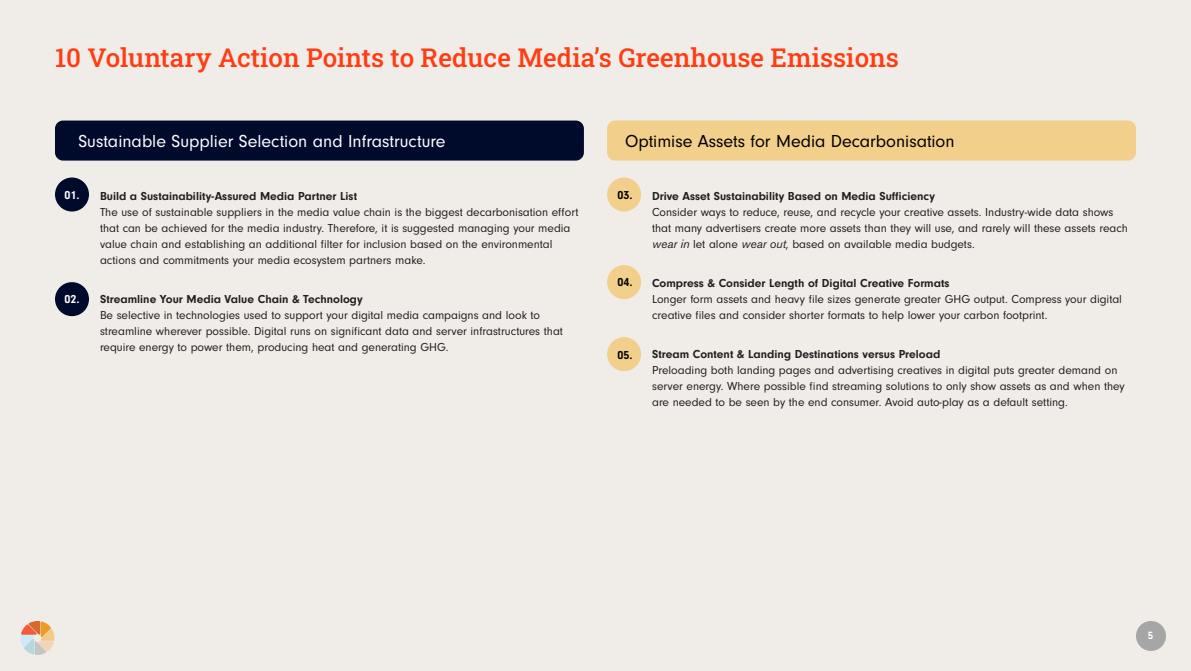
<style>
.page{position:relative;width:1191px;height:671px;background:#f0ede8}
.page>*{position:absolute;margin:0;border:0;box-sizing:border-box;transform-origin:0 0}
.t1{font:500 26px "Roboto Slab";color:#ff3d14}
.Body{font:18px "Neuzeit Gro";color:#fff}
.Body-2{font:18px "Neuzeit Gro";color:#000}
.Body-3{font:12px/16px "Neuzeit Gro";color:#231f20}
.Body-4{font:700 12px "Neuzeit Gro";color:#000001}
.Body-5{font:700 12px "Neuzeit Gro";color:#fff}
.t2{font:700 11px "Neuzeit Gro";color:#fff}
.s1{font-weight:700}
.s2{font-family:"Akzidenz Grotesk BQ";font-style:italic}
</style>
<div class="page">
<svg style="left:20px;top:621px;width:34px;height:34px"></svg>
<div style="left:1136px;top:621px;width:30px;height:30px;background:#a6a6a6;border-radius:50%"></div>
<div style="left:55px;top:177px;width:34px;height:34px;background:#000a2b;border-radius:50%"></div>
<div style="left:55px;top:120px;width:529px;height:40px;background:#000a2b;border-radius:8px"></div>
<div style="left:607px;top:120px;width:529px;height:40px;background:#f2cf8a;border-radius:8px"></div>
<div style="left:607px;top:177px;width:34px;height:34px;background:#f2cf8a;border-radius:50%"></div>
<div style="left:607px;top:265px;width:34px;height:34px;background:#f2cf8a;border-radius:50%"></div>
<div style="left:607px;top:337px;width:34px;height:34px;background:#f2cf8a;border-radius:50%"></div>
<div style="left:55px;top:282px;width:34px;height:34px;background:#000a2b;border-radius:50%"></div>
<p class="t1" style="left:55px;top:40px;width:846px">10 Voluntary Action Points to Reduce Media’s Greenhouse Emissions</p>
<p class="Body" style="left:78px;top:131px;width:369px">Sustainable Supplier Selection and Infrastructure</p>
<p class="Body-2" style="left:625px;top:131px;width:331px">Optimise Assets for Media Decarbonisation</p>
<p class="Body-5" style="left:64px;top:188px;width:17px">01.</p>
<p class="Body-3" style="left:652px;top:188px;width:477px"><span class="s1">Drive Asset Sustainability Based on Media Sufficiency<br></span>Consider ways to reduce, reuse, and recycle your creative assets. Industry-wide data shows that many advertisers create more assets than they will use, and rarely will these assets reach <span class="s2">wear in</span> let alone <span class="s2">wear out</span>, based on available media budgets.</p>
<p class="Body-3" style="left:652px;top:275px;width:471px"><span class="s1">Compress &amp; Consider Length of Digital Creative Formats<br></span>Longer form assets and heavy file sizes generate greater GHG output. Compress your digital creative files and consider shorter formats to help lower your carbon footprint.</p>
<p class="Body-3" style="left:652px;top:346px;width:474px"><span class="s1">Stream Content &amp; Landing Destinations versus Preload<br></span>Preloading both landing pages and advertising creatives in digital puts greater demand on server energy. Where possible find streaming solutions to only show assets as and when they are needed to be seen by the end consumer. Avoid auto-play as a default setting.</p>
<p class="Body-4" style="left:617px;top:188px;width:17px">03.</p>
<p class="Body-3" style="left:100px;top:188px;width:480px"><span class="s1">Build a Sustainability-Assured Media Partner List<br></span>The use of sustainable suppliers in the media value chain is the biggest decarbonisation effort that can be achieved for the media industry. Therefore, it is suggested managing your media value chain and establishing an additional filter for inclusion based on the environmental actions and commitments your media ecosystem partners make.</p>
<p class="Body-3" style="left:100px;top:291px;width:465px"><span class="s1">Streamline Your Media Value Chain &amp; Technology<br></span>Be selective in technologies used to support your digital media campaigns and look to streamline wherever possible. Digital runs on significant data and server infrastructures that require energy to power them, producing heat and generating GHG.</p>
<p class="Body-4" style="left:617px;top:275px;width:17px">04.</p>
<p class="Body-5" style="left:64px;top:292px;width:17px">02.</p>
<p class="Body-4" style="left:617px;top:348px;width:17px">05.</p>
<p class="t2" style="left:1148px;top:629px;width:7px">5</p>
</div>
